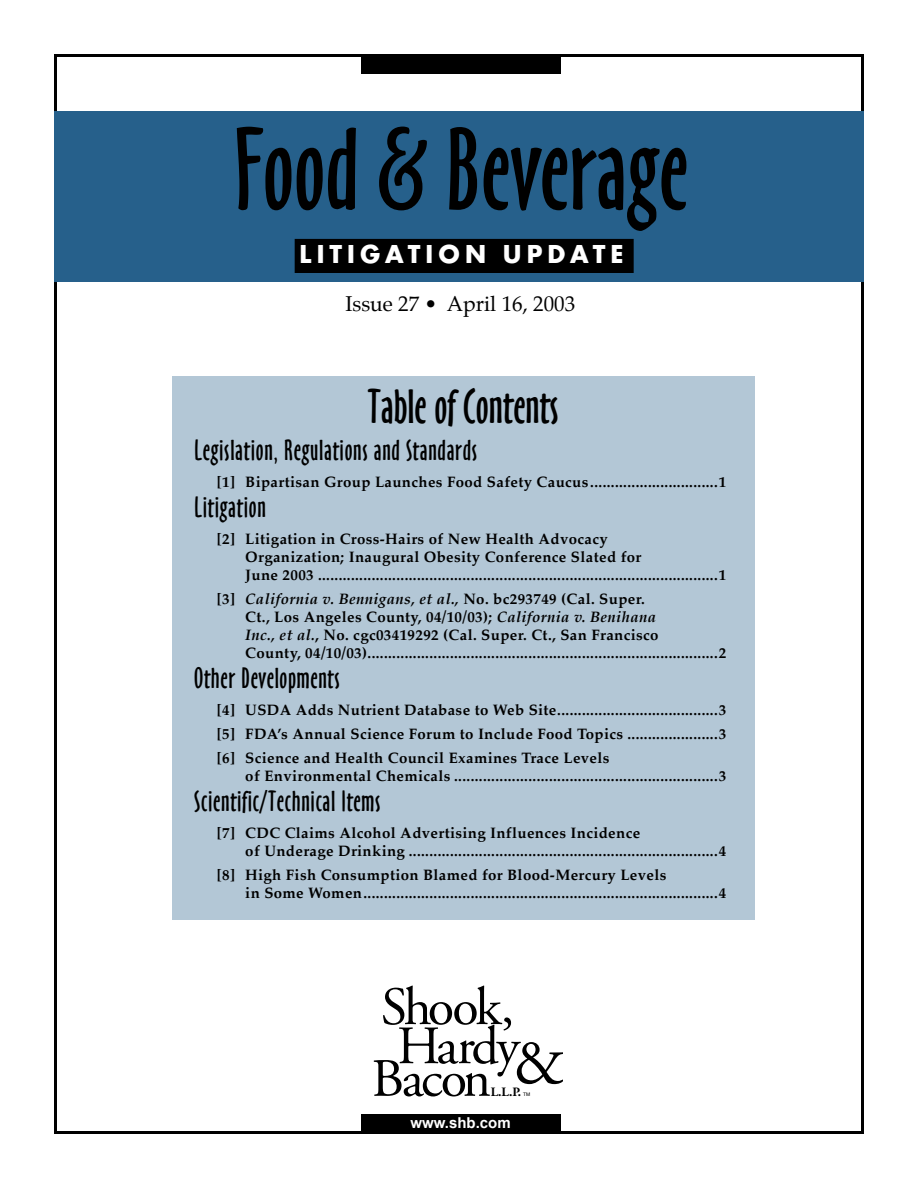
<style>
.page{position:relative;width:918px;height:1188px;background:#fff}
.page>*{position:absolute;margin:0;border:0;box-sizing:border-box;transform-origin:0 0}
.t1{font:108px "Oz Handicraft BT";color:#000}
.t2{font:64.35px "Adobe Garamond";color:#000}
.t3{font:53.85px/39.2px "Adobe Garamond";letter-spacing:-.055em;color:#000}
.t4{font:45px "Oz Handicraft BT";color:#000}
.TOC_Section_Head{font:27px "Oz Handicraft BT";letter-spacing:.025em;color:#000}
.t5{font:700 27px "Futura T";letter-spacing:.17em;color:#fff}
.t6{font:21px "Palatino";color:#000}
.TOC_Sub_Sub{font:700 15px/18px "Palatino";letter-spacing:.025em;color:#000}
.t7{font:700 15px "Arial";color:#fff}
.t8{font:700 12.75px "Adobe Garamond";color:#000}
.t9{font:4.95px "Helvetica";color:#000}
.s1{font-style:italic}
</style>
<div class="page">
<div style="left:54px;top:112px;width:810px;height:170px;background:#26608b"></div>
<div style="left:172px;top:376px;width:583px;height:543px;background:#b3c7d6"></div>
<div style="left:361px;top:1114px;width:199px;height:20px;background:#000"></div>
<div style="left:361px;top:54px;width:200px;height:20px;background:#000"></div>
<div style="left:295px;top:240px;width:338px;height:32px;background:#000"></div>
<div style="left:295px;top:239px;width:339px;height:34px;border:2px solid #000"></div>
<p class="t1" style="left:234px;top:107px;width:455px">Food &amp; Beverage</p>
<p class="t5" style="left:299px;top:238px;width:326px">LITIGATION UPDATE</p>
<p class="t6" style="left:345px;top:290px;width:231px">Issue 27 • April 16, 2003</p>
<p class="t4" style="left:368px;top:380px;width:193px">Table of Contents</p>
<p class="TOC_Section_Head" style="left:194px;top:435px;width:284px">Legislation, Regulations and Standards</p>
<p class="TOC_Sub_Sub" style="left:217px;top:475px;width:511px">[1] Bipartisan Group Launches Food Safety Caucus...............................1</p>
<p class="TOC_Section_Head" style="left:194px;top:492px;width:73px">Litigation</p>
<p class="TOC_Sub_Sub" style="left:245px;top:532px;width:483px;text-indent:-28px">[2] Litigation in Cross-Hairs of New Health Advocacy<br>Organization; Inaugural Obesity Conference Slated for<br>June 2003 .................................................................................................1</p>
<p class="TOC_Sub_Sub" style="left:245px;top:592px;width:483px;text-indent:-28px">[3] <span class="s1">California v. Bennigans, et al.,</span> No. bc293749 (Cal. Super.<br>Ct., Los Angeles County, 04/10/03); <span class="s1">California v. Benihana<br>Inc., et al.</span>, No. cgc03419292 (Cal. Super. Ct., San Francisco<br>County, 04/10/03).....................................................................................2</p>
<p class="TOC_Section_Head" style="left:194px;top:663px;width:147px">Other Developments</p>
<p class="TOC_Sub_Sub" style="left:217px;top:703px;width:511px">[4] USDA Adds Nutrient Database to Web Site.......................................3</p>
<p class="TOC_Sub_Sub" style="left:217px;top:727px;width:511px">[5] FDA’s Annual Science Forum to Include Food Topics ......................3</p>
<p class="TOC_Sub_Sub" style="left:245px;top:751px;width:483px;text-indent:-28px">[6] Science and Health Council Examines Trace Levels<br>of Environmental Chemicals ................................................................3</p>
<p class="TOC_Section_Head" style="left:194px;top:786px;width:188px">Scientific/Technical Items</p>
<p class="TOC_Sub_Sub" style="left:245px;top:826px;width:483px;text-indent:-28px">[7] CDC Claims Alcohol Advertising Influences Incidence<br>of Underage Drinking ...........................................................................4</p>
<p class="TOC_Sub_Sub" style="left:245px;top:868px;width:483px;text-indent:-28px">[8] High Fish Consumption Blamed for Blood-Mercury Levels<br>in Some Women......................................................................................4</p>
<p class="t3" style="left:381px;top:987px;width:140px">Shook,<br>Hardy</p>
<p class="t2" style="left:513px;top:1024px;width:54px">&amp;</p>
<p class="t8" style="left:518px;top:1085px;width:5px">.</p>
<p class="t9" style="left:523px;top:1091px;width:9px">TM</p>
<p class="t3" style="left:371px;top:1059px;width:121px">Bacon</p>
<p class="t8" style="left:491px;top:1085px;width:31px">L.L.P</p>
<p class="t7" style="left:411px;top:1114px;width:102px">www.shb.com</p>
</div>
